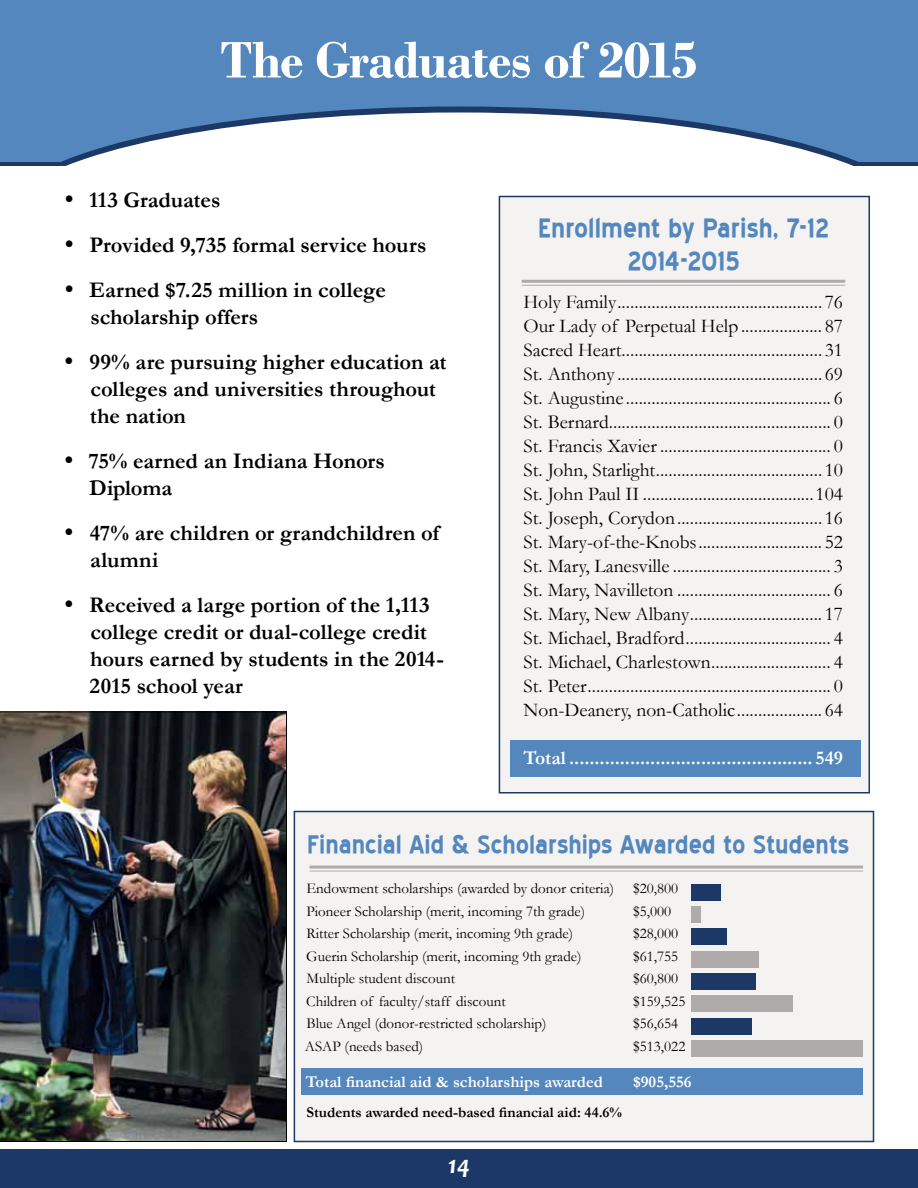
<style>
.page{position:relative;width:918px;height:1188px;background:#fff}
.page>*{position:absolute;margin:0;border:0;box-sizing:border-box;transform-origin:0 0}
.t1{font:700 54px "Bodoni";letter-spacing:-.02em;color:#fff}
.t2{font:700 33px/33px "Blue Highway";color:#5387be;text-align:center}
.t3{font:700 31.5px "Blue Highway";color:#5387be}
.t4{font:italic 700 25.5px "Candara";color:#fff}
.t5{font:700 22.5px/27px "Garamond";color:#000}
.t6{font:19.5px/24px "Garamond";color:#000;text-align:justify}
.t7{font:700 19.5px "Garamond";color:#fff}
.t8{font:700 16.5px "Garamond";color:#fff}
.t9{font:15px "Garamond";color:#000}
.t10{font:700 15px "Garamond";color:#000}
</style>
<div class="page">
<div style="left:0;top:0;width:918px;height:162px;background:#5387be"></div>
<svg style="left:318px;top:106px;width:283px;height:6px;fill:#1c3866"></svg>
<svg style="left:0;top:112px;width:917px;height:221px;fill:#fff"></svg>
<div style="left:0;top:1149px;width:918px;height:39px;background:#1c3866"></div>
<div style="left:0;top:167px;width:918px;height:103px;background:#fff"></div>
<div style="left:499px;top:196px;width:371px;height:598px;background:#f5f3f2;border:2px solid #1c3866"></div>
<img style="left:0;top:712px;width:287px;height:430px">
<hr style="left:522px;top:280px;width:323px;height:3px;background:#afabab">
<hr style="left:522px;top:285px;width:323px;height:1px;background:#afabab">
<div style="left:511px;top:740px;width:350px;height:36px;background:#5387be"></div>
<div style="left:294px;top:811px;width:580px;height:331px;background:#f5f3f2;border:2px solid #1c3866"></div>
<div style="left:302px;top:1068px;width:561px;height:27px;background:#5387be"></div>
<div style="left:691px;top:884px;width:30px;height:16px;background:#1c3866"></div>
<div style="left:691px;top:929px;width:36px;height:16px;background:#1c3866"></div>
<div style="left:691px;top:906px;width:10px;height:17px;background:#afabab"></div>
<div style="left:691px;top:951px;width:67px;height:16px;background:#afabab"></div>
<div style="left:691px;top:973px;width:65px;height:17px;background:#1c3866"></div>
<div style="left:691px;top:1018px;width:61px;height:16px;background:#1c3866"></div>
<div style="left:691px;top:995px;width:102px;height:17px;background:#afabab"></div>
<div style="left:691px;top:1040px;width:172px;height:17px;background:#afabab"></div>
<hr style="left:310px;top:866px;width:553px;height:3px;background:#afabab">
<hr style="left:310px;top:871px;width:553px;height:1px;background:#afabab">
<svg style="left:66px;top:286px;width:6px;height:6px"></svg>
<h1 class="t1" style="left:220px;top:28px;width:479px">The Graduates of 2015</h1>
<p class="t5" style="left:89px;top:178px;width:339px;line-height:45px">113 Graduates<br>Provided 9,735 formal service hours<br>Earned $7.25 million in college</p>
<p class="t5" style="left:89px;top:295px;width:359px;line-height:45px">scholarship offers<br>99% are pursuing higher education at</p>
<p class="t5" style="left:90px;top:376px;width:348px">colleges and universities throughout the nation</p>
<p class="t5" style="left:89px;top:448px;width:298px">75% earned an Indiana Honors<br>Diploma</p>
<p class="t5" style="left:90px;top:520px;width:351px">47% are children or grandchildren of alumni</p>
<p class="t5" style="left:89px;top:592px;width:356px">Received a large portion of the 1,113 college credit or dual-college credit hours earned by students in the 2014-<br>2015 school year</p>
<h2 class="t2" style="left:538px;top:212px;width:292px">Enrollment by Parish, 7-12<br>2014-2015</h2>
<p class="t6" style="left:524px;top:289px;width:321px">Holy Family................................................ 76<br>Our Lady of Perpetual Help ................... 87<br>Sacred Heart............................................... 31<br>St. Anthony ................................................ 69<br>St. Augustine ................................................ 6<br>St. Bernard.................................................... 0<br>St. Francis Xavier ........................................ 0<br>St. John, Starlight....................................... 10<br>St. John Paul II ........................................104<br>St. Joseph, Corydon.................................. 16<br>St. Mary-of-the-Knobs............................. 52<br>St. Mary, Lanesville ..................................... 3<br>St. Mary, Navilleton .................................... 6<br>St. Mary, New Albany............................... 17<br>St. Michael, Bradford.................................. 4<br>St. Michael, Charlestown............................ 4<br>St. Peter......................................................... 0<br>Non-Deanery, non-Catholic.................... 64</p>
<p class="t7" style="left:524px;top:745px;width:321px">Total ................................................ 549</p>
<h3 class="t3" style="left:307px;top:830px;width:544px">Financial Aid &amp; Scholarships Awarded to Students</h3>
<p class="t9" style="left:306px;top:878px;width:309px">Endowment scholarships (awarded by donor criteria)</p>
<p class="t9" style="left:633px;top:878px;width:47px">$20,800</p>
<p class="t9" style="left:306px;top:901px;width:280px">Pioneer Scholarship (merit, incoming 7th grade)</p>
<p class="t9" style="left:633px;top:901px;width:40px">$5,000</p>
<p class="t9" style="left:306px;top:923px;width:268px">Ritter Scholarship (merit, incoming 9th grade)</p>
<p class="t9" style="left:633px;top:923px;width:47px">$28,000</p>
<p class="t9" style="left:306px;top:946px;width:277px">Guerin Scholarship (merit, incoming 9th grade)</p>
<p class="t9" style="left:633px;top:946px;width:47px">$61,755</p>
<p class="t9" style="left:307px;top:968px;width:150px">Multiple student discount</p>
<p class="t9" style="left:633px;top:968px;width:47px">$60,800</p>
<p class="t9" style="left:306px;top:991px;width:201px">Children of faculty/staff discount</p>
<p class="t9" style="left:633px;top:991px;width:54px">$159,525</p>
<p class="t9" style="left:307px;top:1013px;width:242px">Blue Angel (donor-restricted scholarship)</p>
<p class="t9" style="left:633px;top:1013px;width:47px">$56,654</p>
<p class="t9" style="left:305px;top:1036px;width:120px">ASAP (needs based)</p>
<p class="t9" style="left:633px;top:1036px;width:54px">$513,022</p>
<p class="t8" style="left:306px;top:1070px;width:299px">Total financial aid &amp; scholarships awarded</p>
<p class="t8" style="left:633px;top:1070px;width:60px">$905,556</p>
<p class="t10" style="left:307px;top:1102px;width:317px">Students awarded need-based financial aid: 44.6%</p>
<h3 class="t4" style="left:448px;top:1149px;width:24px">14</h3>
</div>
